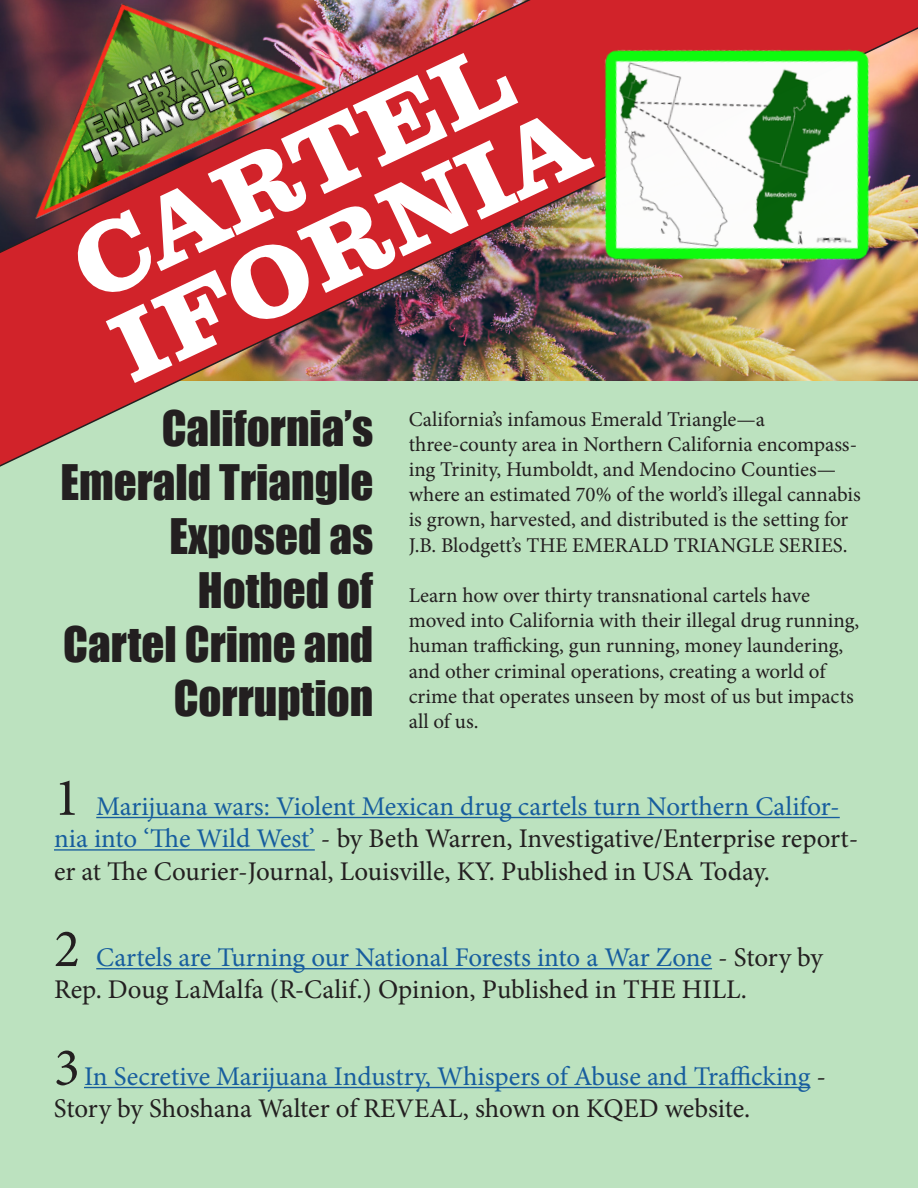
<style>
.page{position:relative;width:918px;height:1188px;background:#fff}
.page>*{position:absolute;margin:0;border:0;box-sizing:border-box;transform-origin:0 0}
.t1{font:700 99px "Clarendon Text Pro";color:#fff}
.t2{font:45px "Impact";color:#231f20}
.t3{font:27px/32.4px "Minion Pro";color:#231f20}
.t4{font:27px/32.4px "Minion Pro";letter-spacing:-.005em;color:#175d9e}
.t5{font:21px/25.2px "Minion Pro";color:#231f20}
.s1{font-size:54px}
.s2{color:#175d9e}
.s3{font-size:54px;color:#231f20}
.s4{color:#231f20}
</style>
<div class="page">
<div style="left:0;top:378px;width:918px;height:810px;background:#bce2bf"></div>
<img style="left:0;top:0;width:918px;height:467px">
<hr style="left:96px;top:817px;width:744px;height:1px;background:#175d9e">
<hr style="left:54px;top:849px;width:261px;height:2px;background:#175d9e">
<hr style="left:96px;top:968px;width:616px;height:1px;background:#175d9e">
<hr style="left:84px;top:1087px;width:726px;height:1px;background:#175d9e">
<img style="left:570px;top:13px;width:331px;height:289px">
<img style="left:0;top:0;width:351px;height:237px">
<p class="t1" style="left:53px;top:217px;width:472px;rotate:-25deg">CARTEL</p>
<p class="t1" style="left:91px;top:298px;width:512px;rotate:-25deg">IFORNIA</p>
<p class="t2" style="left:162px;top:393px;width:213px">California’s</p>
<p class="t2" style="left:60px;top:447px;width:314px">Emerald Triangle</p>
<p class="t2" style="left:169px;top:501px;width:205px">Exposed as</p>
<p class="t2" style="left:198px;top:555px;width:177px">Hotbed of</p>
<p class="t2" style="left:63px;top:609px;width:312px">Cartel Crime and</p>
<p class="t2" style="left:174px;top:663px;width:201px">Corruption</p>
<p class="t5" style="left:409px;top:406px;width:454px">California’s infamous Emerald Triangle—a three-county area in Northern California encompass&shy;ing Trinity, Humboldt, and Mendocino Counties— where an estimated 70% of the world’s illegal cannabis is grown, harvested, and distributed is the setting for J.B. Blodgett’s THE EMERALD TRIANGLE SERIES.</p>
<p class="t5" style="left:409px;top:583px;width:452px">Learn how over thirty transnational cartels have moved into California with their illegal drug running, human trafficking, gun running, money laundering, and other criminal operations, creating a world of crime that operates unseen by most of us but impacts all of us.</p>
<p class="t3" style="left:54px;top:790px;width:806px"><span class="s1">1</span> <span class="s2">Marijuana wars: Violent Mexican drug cartels turn Northern Califor&shy;nia into ‘The Wild West’</span> - by Beth Warren, Investigative/Enterprise report&shy;er at The Courier-Journal, Louisville, KY. Published in USA Today.</p>
<p class="t3" style="left:54px;top:941px;width:770px"><span class="s1">2</span> <span class="s2">Cartels are Turning our National Forests into a War Zone</span> - Story by<br>Rep. Doug LaMalfa (R-Calif.) Opinion, Published in THE HILL.</p>
<p class="t4" style="left:54px;top:1060px;width:774px"><span class="s3">3</span> In Secretive Marijuana Industry, Whispers of Abuse and Trafficking <span class="s4">-<br>Story by Shoshana Walter of REVEAL, shown on KQED website.</span></p>
</div>
